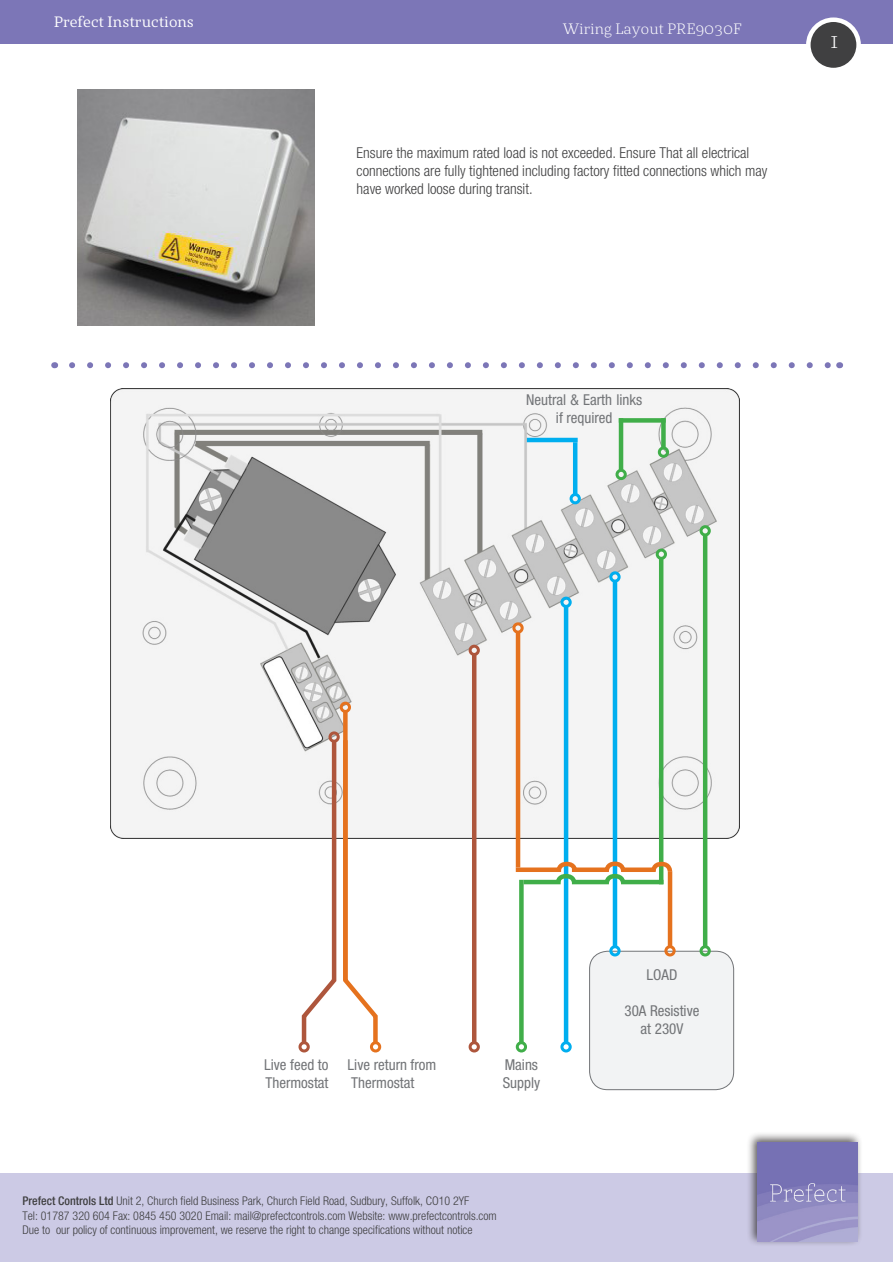
<style>
.page{position:relative;width:893px;height:1263px;background:#fff}
.page>*{position:absolute;margin:0;border:0;box-sizing:border-box;transform-origin:0 0}
.t1{font:300 21px "St Marie";color:#fff}
.t2{font:300 condensed 15px/18px "Helvetica Neue";color:#3e3e3f}
.t3{font:condensed 15px/18px "Helvetica Neue";color:#727477;text-align:center}
.t4{font:300 15px "St Marie";color:#fff}
.t5{font:15px "St Marie";color:#fff}
.t6{font:300 condensed 12px "Helvetica Neue";color:#3e3e3f}
.s1{font-weight:500}
</style>
<div class="page">
<img style="left:111px;top:388px;width:629px;height:451px">
<div style="left:0;top:1173px;width:893px;height:89px;background:#cccae5"></div>
<div style="left:0;top:0;width:893px;height:44px;background:#7c76b7"></div>
<div style="left:808px;top:20px;width:51px;height:50px;background:#404041;border-radius:50%"></div>
<div style="left:806px;top:17px;width:55px;height:55px;border:4px solid #fff;border-radius:50%"></div>
<div style="left:746px;top:1131px;width:117px;height:115px;background:#231f20;opacity:.75"></div>
<img style="left:757px;top:1142px;width:100px;height:99px">
<img style="left:78px;top:90px;width:236px;height:235px">
<svg style="left:72px;top:362px;width:758px;height:6px"></svg>
<div style="left:343px;top:711px;width:5px;height:269px;background:#e5721e"></div>
<div style="left:328px;top:731px;width:12px;height:12px;border:3px solid #ae563c;border-radius:50%"></div>
<div style="left:469px;top:645px;width:11px;height:11px;border:3px solid #ae563c;border-radius:50%"></div>
<div style="left:512px;top:622px;width:12px;height:12px;border:3px solid #e5721e;border-radius:50%"></div>
<div style="left:340px;top:702px;width:11px;height:11px;border:3px solid #e5721e;border-radius:50%"></div>
<hr style="left:573px;top:442px;width:4px;height:53px;background:#00aeef">
<svg style="left:300px;top:736px;width:80px;height:310px"></svg>
<div style="left:298px;top:1041px;width:12px;height:11px;border:3px solid #ae563c;border-radius:50%"></div>
<div style="left:370px;top:1041px;width:11px;height:11px;border:3px solid #e5721e;border-radius:50%"></div>
<div style="left:560px;top:597px;width:12px;height:11px;border:3px solid #00aeef;border-radius:50%"></div>
<div style="left:609px;top:571px;width:12px;height:12px;border:3px solid #00aeef;border-radius:50%"></div>
<div style="left:656px;top:549px;width:11px;height:11px;border:3px solid #40ae49;border-radius:50%"></div>
<div style="left:699px;top:525px;width:12px;height:11px;border:3px solid #40ae49;border-radius:50%"></div>
<div style="left:570px;top:493px;width:11px;height:11px;border:3px solid #00aeef;border-radius:50%"></div>
<div style="left:615px;top:469px;width:12px;height:11px;border:3px solid #40ae49;border-radius:50%"></div>
<div style="left:658px;top:446px;width:11px;height:12px;border:3px solid #40ae49;border-radius:50%"></div>
<hr style="left:527px;top:438px;width:51px;height:4px;background:#00aeef">
<hr style="left:619px;top:418px;width:4px;height:53px;background:#40ae49">
<div style="left:619px;top:418px;width:47px;height:5px;background:#40ae49"></div>
<div style="left:661px;top:418px;width:5px;height:31px;background:#40ae49"></div>
<div style="left:590px;top:951px;width:144px;height:139px;background:#f2f3f4;border-radius:18px"></div>
<div style="left:589px;top:951px;width:145px;height:139px;border:1px solid #727477;border-radius:18px"></div>
<hr style="left:472px;top:654px;width:4px;height:389px;background:#ae563c">
<hr style="left:516px;top:631px;width:4px;height:236px;background:#e5721e">
<hr style="left:564px;top:606px;width:4px;height:437px;background:#00aeef">
<hr style="left:613px;top:580px;width:4px;height:367px;background:#00aeef">
<hr style="left:659px;top:558px;width:4px;height:326px;background:#40ae49">
<hr style="left:703px;top:534px;width:4px;height:413px;background:#40ae49">
<div style="left:516px;top:867px;width:45px;height:5px;background:#e5721e"></div>
<div style="left:572px;top:867px;width:37px;height:5px;background:#e5721e"></div>
<div style="left:621px;top:867px;width:35px;height:5px;background:#e5721e"></div>
<svg style="left:649px;top:859px;width:24px;height:17px"></svg>
<hr style="left:668px;top:871px;width:4px;height:76px;background:#e5721e">
<hr style="left:621px;top:880px;width:42px;height:4px;background:#40ae49">
<svg style="left:602px;top:859px;width:26px;height:29px"></svg>
<hr style="left:572px;top:880px;width:37px;height:4px;background:#40ae49">
<svg style="left:553px;top:859px;width:27px;height:29px"></svg>
<hr style="left:524px;top:880px;width:37px;height:4px;background:#40ae49">
<div style="left:519px;top:880px;width:5px;height:163px;background:#40ae49"></div>
<div style="left:469px;top:1041px;width:11px;height:11px;border:3px solid #ae563c;border-radius:50%"></div>
<div style="left:516px;top:1041px;width:11px;height:11px;border:3px solid #40ae49;border-radius:50%"></div>
<div style="left:560px;top:1041px;width:12px;height:11px;border:3px solid #00aeef;border-radius:50%"></div>
<div style="left:609px;top:945px;width:12px;height:11px;border:3px solid #00aeef;border-radius:50%"></div>
<div style="left:699px;top:945px;width:12px;height:11px;border:3px solid #40ae49;border-radius:50%"></div>
<div style="left:664px;top:945px;width:12px;height:11px;border:3px solid #e5721e;border-radius:50%"></div>
<p class="t5" style="left:54px;top:12px;width:141px">Prefect Instructions</p>
<p class="t4" style="left:563px;top:20px;width:181px">Wiring Layout PRE9030F</p>
<p class="t2" style="left:357px;top:143px;width:412px">Ensure the maximum rated load is not exceeded. Ensure That all electrical connections are fully tightened including factory fitted connections which may have worked loose during transit.</p>
<p class="t1" style="left:830px;top:28px;width:10px">1</p>
<p class="t3" style="left:526px;top:390px;width:117px">Neutral &amp; Earth links if required</p>
<p class="t3" style="left:264px;top:1055px;width:66px">Live feed to</p>
<p class="t3" style="left:265px;top:1073px;width:65px">Thermostat</p>
<p class="t3" style="left:348px;top:1055px;width:90px">Live return from</p>
<p class="t3" style="left:351px;top:1073px;width:65px">Thermostat</p>
<p class="t3" style="left:505px;top:1055px;width:35px">Mains</p>
<p class="t3" style="left:503px;top:1073px;width:39px">Supply</p>
<p class="t6" style="left:22px;top:1194px;width:448px"><span class="s1">Prefect Controls Ltd</span> Unit 2, Church field Business Park, Church Field Road, Sudbury, Suffolk, CO10 2YF</p>
<p class="t6" style="left:22px;top:1209px;width:476px">Tel: 01787 320 604 Fax: 0845 450 3020 Email: mail@prefectcontrols.com Website: www.prefectcontrols.com</p>
<p class="t6" style="left:22px;top:1223px;width:452px">Due to our policy of continuous improvement, we reserve the right to change specifications without notice</p>
<p class="t3" style="left:647px;top:966px;width:32px">LOAD</p>
<p class="t3" style="left:624px;top:1002px;width:76px">30A Resistive</p>
<p class="t3" style="left:641px;top:1020px;width:44px">at 230V</p>
</div>
